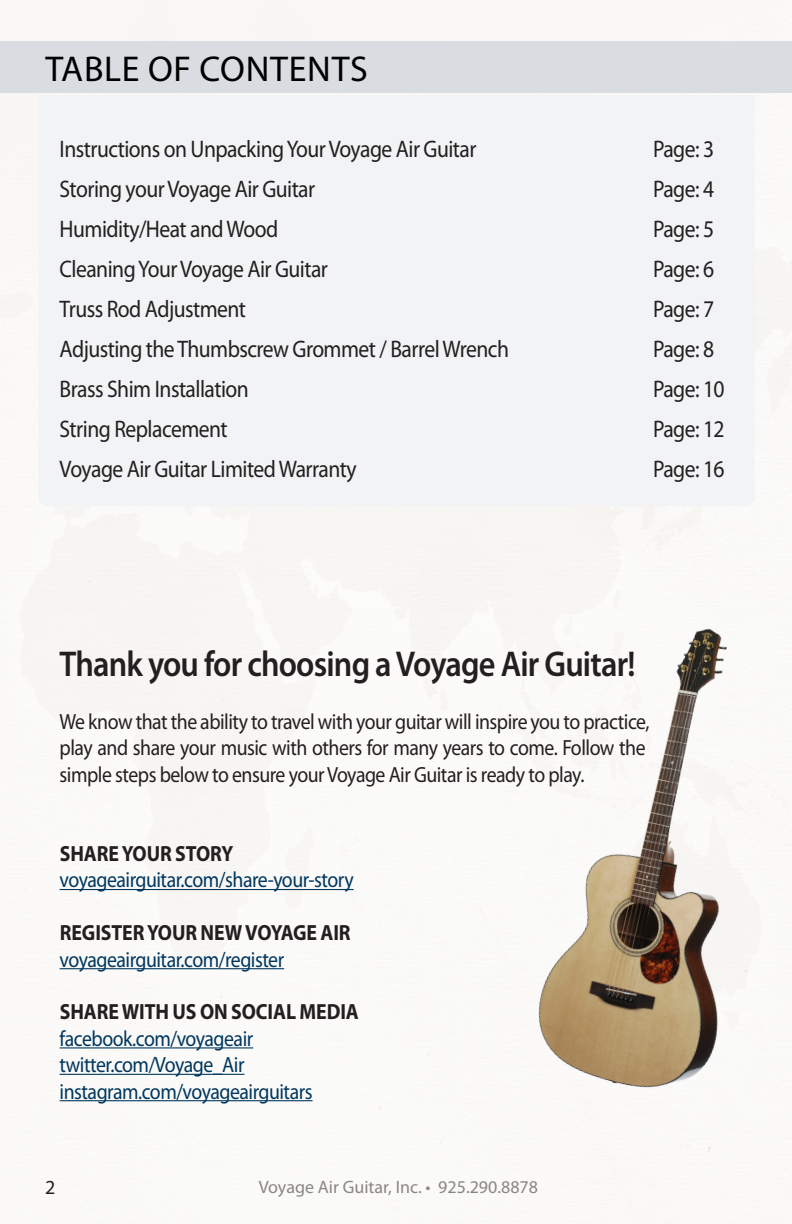
<style>
.page{position:relative;width:792px;height:1224px;background:#fff}
.page>*{position:absolute;margin:0;border:0;box-sizing:border-box;transform-origin:0 0}
.t1{font:600 36px "Myriad Pro";letter-spacing:-.025em;color:#231f20;scale:.9 1}
.t2{font:36px "Myriad Pro";letter-spacing:.02em;color:#000}
.t3{font:24px/40px "Myriad Pro";letter-spacing:-.025em;color:#231f20;scale:.9 1}
.t4{font:24px/40px "Myriad Pro";letter-spacing:-.05em;color:#231f20;scale:.9 1}
.t5{font:22px/26.4px "Myriad Pro";letter-spacing:-.025em;color:#231f20;scale:.9 1}
.t6{font:22px/26.4px "Myriad Pro";letter-spacing:-.025em;color:#00375f;scale:.9 1}
.t7{font:700 22px "Myriad Pro";letter-spacing:-.005em;color:#231f20;scale:.9 1}
.t8{font:20px "Myriad Pro";color:#231f20}
.t9{font:18px "Myriad Pro";color:#231f20}
</style>
<div class="page">
<div style="left:38px;top:95px;width:716px;height:411px;background:#f2f3f5"></div>
<hr style="left:60px;top:889px;width:294px;height:1px;background:#00375f">
<hr style="left:60px;top:968px;width:224px;height:1px;background:#00375f">
<hr style="left:60px;top:1047px;width:193px;height:1px;background:#00375f">
<hr style="left:60px;top:1074px;width:184px;height:1px;background:#00375f">
<hr style="left:60px;top:1100px;width:253px;height:1px;background:#00375f">
<img style="left:507px;top:584px;width:285px;height:545px">
<div style="left:0;top:41px;width:792px;height:52px;background:#d9dce1"></div>
<h1 class="t2" style="left:45px;top:46px;width:324px">Table of Contents</h1>
<p class="t3" style="left:60px;top:129px;width:501px">I nstructions on Unpacking Your Voyage Air Guitar<br>Storing your Voyage Air Guitar<br>Humidity/Heat and Wood<br>Cleaning Your Voyage Air Guitar<br>Truss Rod Adjustment<br>Adjusting the Thumbscrew Grommet / Barrel Wrench<br>Brass Shim I nstallation<br>String Replacement<br>Voyage Air Guitar Limited Warranty</p>
<p class="t4" style="left:653px;top:129px;width:81px">Page: 3<br>Page: 4<br>Page: 5<br>Page: 6<br>Page: 7<br>Page: 8<br>Page: 10<br>Page: 12<br>Page: 16</p>
<h1 class="t1" style="left:60px;top:641px;width:641px">Thank you for choosing a Voyage Air Guitar!</h1>
<p class="t5" style="left:60px;top:708px;width:657px">We know that the ability to travel with your guitar will inspire you to practice, play and share your music with others for many years to come. Follow the simple steps below to ensure your Voyage Air Guitar is ready to play.</p>
<p class="t7" style="left:60px;top:839px;width:194px">SHARE YOUR STORY</p>
<p class="t6" style="left:60px;top:866px;width:328px">voyageairguitar.com/share-your-story</p>
<p class="t7" style="left:60px;top:918px;width:325px">REGISTER YOUR NEW VOYAGE AIR</p>
<p class="t6" style="left:60px;top:946px;width:251px">voyageairguitar.com/register</p>
<p class="t7" style="left:60px;top:998px;width:83px">SHARE WITH</p>
<p class="t7" style="left:173px;top:998px;width:209px">US ON SOCIAL MEDIA</p>
<p class="t6" style="left:60px;top:1025px;width:283px">facebook.com/voyageair twitter.com/Voyage_Air instagram.com/voyageairguitars</p>
<p class="t8" style="left:45px;top:1175px;width:12px">2</p>
<p class="t9" style="left:259px;top:1175px;width:281px">Voyage Air Guitar, Inc. • 925.290.8878</p>
</div>
